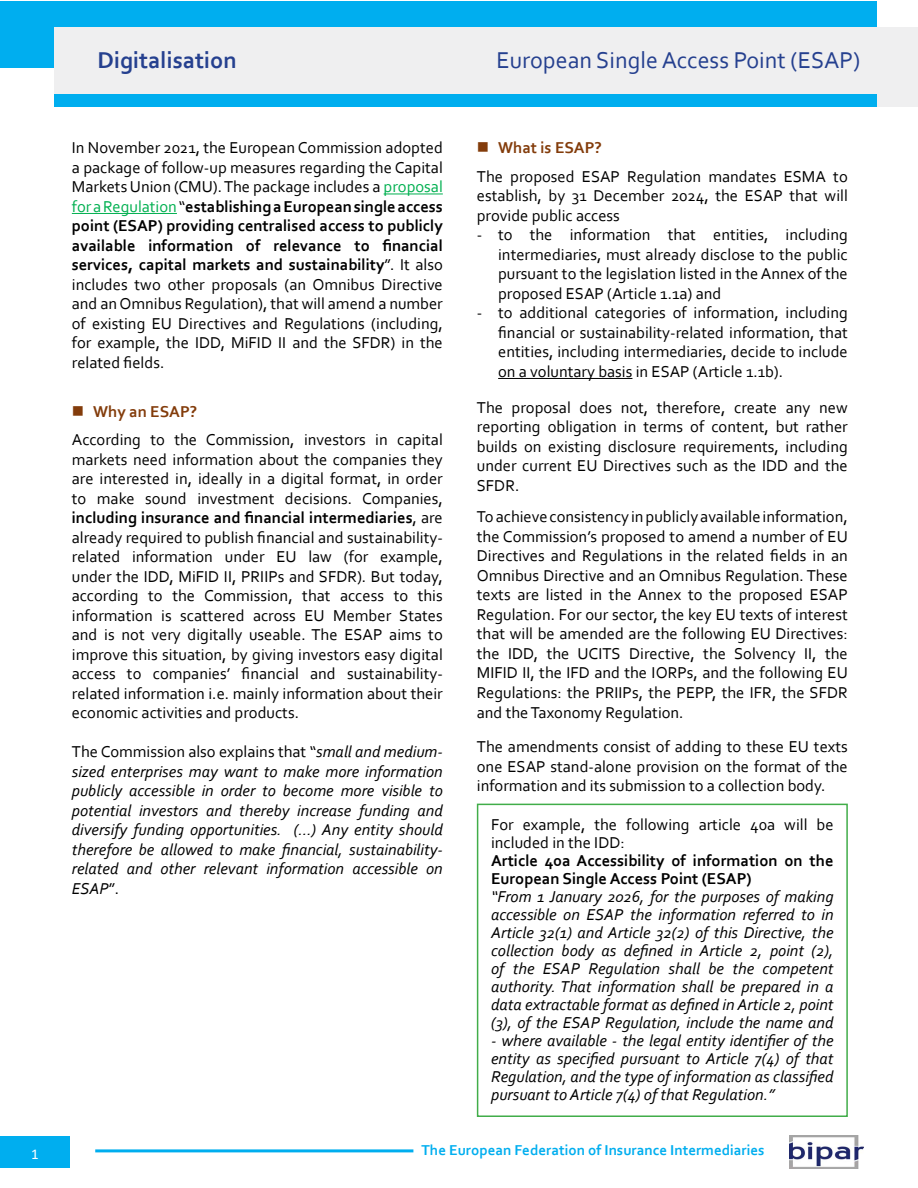
<style>
.page{position:relative;width:918px;height:1188px;background:#fff}
.page>*{position:absolute;margin:0;border:0;box-sizing:border-box;transform-origin:0 0}
.t1{font:24px "Corbel";color:#25408f}
.t2{font:700 24px "Corbel";color:#25408f}
.t3{font:16.5px/19.5px "Corbel";color:#000;text-align:justify}
.t4{font:italic 16.5px/18px "Corbel";color:#000;text-align:justify}
.t5{font:700 16.5px/18px "Corbel";color:#000}
.t6{font:700 16.5px "Corbel";color:#833c0b}
.t7{font:700 15px "Corbel";color:#00aeef}
.t8{font:15px "Calibri";color:#fff}
.s1{color:#00b050}
.s2{font-weight:700}
.s3{font-style:normal}
</style>
<div class="page">
<div style="left:0;top:1136px;width:70px;height:32px;background:#00aeef"></div>
<hr style="left:95px;top:1149px;width:318px;height:3px;background:#00aeef">
<img style="left:790px;top:1136px;width:74px;height:32px">
<hr style="left:384px;top:193px;width:59px;height:1px;background:#00b050">
<hr style="left:72px;top:213px;width:105px;height:1px;background:#00b050">
<hr style="left:498px;top:378px;width:134px;height:1px;background:#000">
<div style="left:0;top:1px;width:877px;height:66px;background:#00aeef"></div>
<div style="left:54px;top:28px;width:864px;height:79px;background:#efeff0"></div>
<div style="left:54px;top:94px;width:823px;height:13px;background:#00aeef"></div>
<div style="left:477px;top:804px;width:371px;height:313px;border:2px solid #41ad49"></div>
<h1 class="t2" style="left:98px;top:45px;width:141px">Digitalisation</h1>
<h1 class="t1" style="left:496px;top:45px;width:365px">European Single Access Point (ESAP)</h1>
<p class="t3" style="left:72px;top:138px;width:373px">In November 2021, the European Commission adopted a package of follow-up measures regarding the Capital Markets Union (CMU). The package includes a <span class="s1">proposal for a Regulation</span>“<span class="s2">establishing a European single access point (ESAP) providing centralised access to publicly available information of relevance to financial services, capital markets and sustainability</span>”. It also includes two other proposals (an Omnibus Directive and an Omnibus Regulation), that will amend a number of existing EU Directives and Regulations (including, for example, the IDD, MiFID II and the SFDR) in the related fields.</p>
<p class="t6" style="left:93px;top:401px;width:106px">Why an ESAP?</p>
<p class="t3" style="left:72px;top:429px;width:373px">According to the Commission, investors in capital markets need information about the companies they are interested in, ideally in a digital format, in order to make sound investment decisions. Companies, <span class="s2">including insurance and financial intermediaries</span>, are already required to publish financial and sustainability&shy;related information under EU law (for example, under the IDD, MiFID II, PRIIPs and SFDR). But today, according to the Commission, that access to this information is scattered across EU Member States and is not very digitally useable. The ESAP aims to improve this situation, by giving investors easy digital access to companies’ financial and sustainability&shy;related information i.e. mainly information about their economic activities and products.</p>
<p class="t4" style="left:72px;top:741px;width:372px;line-height:19.5px"><span class="s3">The Commission also explains that “</span>small and medium&shy;sized enterprises may want to make more information publicly accessible in order to become more visible to potential investors and thereby increase funding and diversify funding opportunities. (…) Any entity should therefore be allowed to make financial, sustainability&shy;related and other relevant information accessible on ESAP<span class="s3">”.</span></p>
<p class="t6" style="left:498px;top:138px;width:105px">What is ESAP?</p>
<p class="t3" style="left:477px;top:166px;width:372px">The proposed ESAP Regulation mandates ESMA to establish, by 31 December 2024, the ESAP that will provide public access</p>
<p class="t3" style="left:498px;top:225px;width:351px;text-indent:-21px">- to the information that entities, including intermediaries, must already disclose to the public pursuant to the legislation listed in the Annex of the proposed ESAP (Article 1.1a) and</p>
<p class="t3" style="left:498px;top:303px;width:351px;text-indent:-21px">- to additional categories of information, including financial or sustainability-related information, that entities, including intermediaries, decide to include on a voluntary basis in ESAP (Article 1.1b).</p>
<p class="t3" style="left:477px;top:397px;width:372px">The proposal does not, therefore, create any new reporting obligation in terms of content, but rather builds on existing disclosure requirements, including under current EU Directives such as the IDD and the SFDR.</p>
<p class="t3" style="left:477px;top:507px;width:372px">To achieve consistency in publicly available information, the Commission’s proposed to amend a number of EU Directives and Regulations in the related fields in an Omnibus Directive and an Omnibus Regulation. These texts are listed in the Annex to the proposed ESAP Regulation. For our sector, the key EU texts of interest that will be amended are the following EU Directives: the IDD, the UCITS Directive, the Solvency II, the MIFID II, the IFD and the IORPs, and the following EU Regulations: the PRIIPs, the PEPP, the IFR, the SFDR and the Taxonomy Regulation.</p>
<p class="t3" style="left:477px;top:736px;width:372px">The amendments consist of adding to these EU texts one ESAP stand-alone provision on the format of the information and its submission to a collection body.</p>
<p class="t3" style="left:491px;top:815px;width:344px;line-height:18px">For example, the following article 40a will be included in the IDD:</p>
<p class="t5" style="left:491px;top:851px;width:344px">Article 40a Accessibility of information on the<br>European Single Access Point (ESAP)</p>
<p class="t4" style="left:491px;top:887px;width:344px">“From 1 January 2026, for the purposes of making accessible on ESAP the information referred to in Article 32(1) and Article 32(2) of this Directive, the collection body as defined in Article 2, point (2), of the ESAP Regulation shall be the competent authority. That information shall be prepared in a data extractable format as defined in Article 2, point (3), of the ESAP Regulation, include the name and</p>
<p class="t4" style="left:491px;top:1031px;width:344px">- where available - the legal entity identifier of the entity as specified pursuant to Article 7(4) of that Regulation, and the type of information as classified pursuant to Article 7(4) of that Regulation.”</p>
<p class="t8" style="left:31px;top:1143px;width:9px">1</p>
<p class="t7" style="left:421px;top:1141px;width:345px">The European Federation of Insurance Intermediaries</p>
</div>
